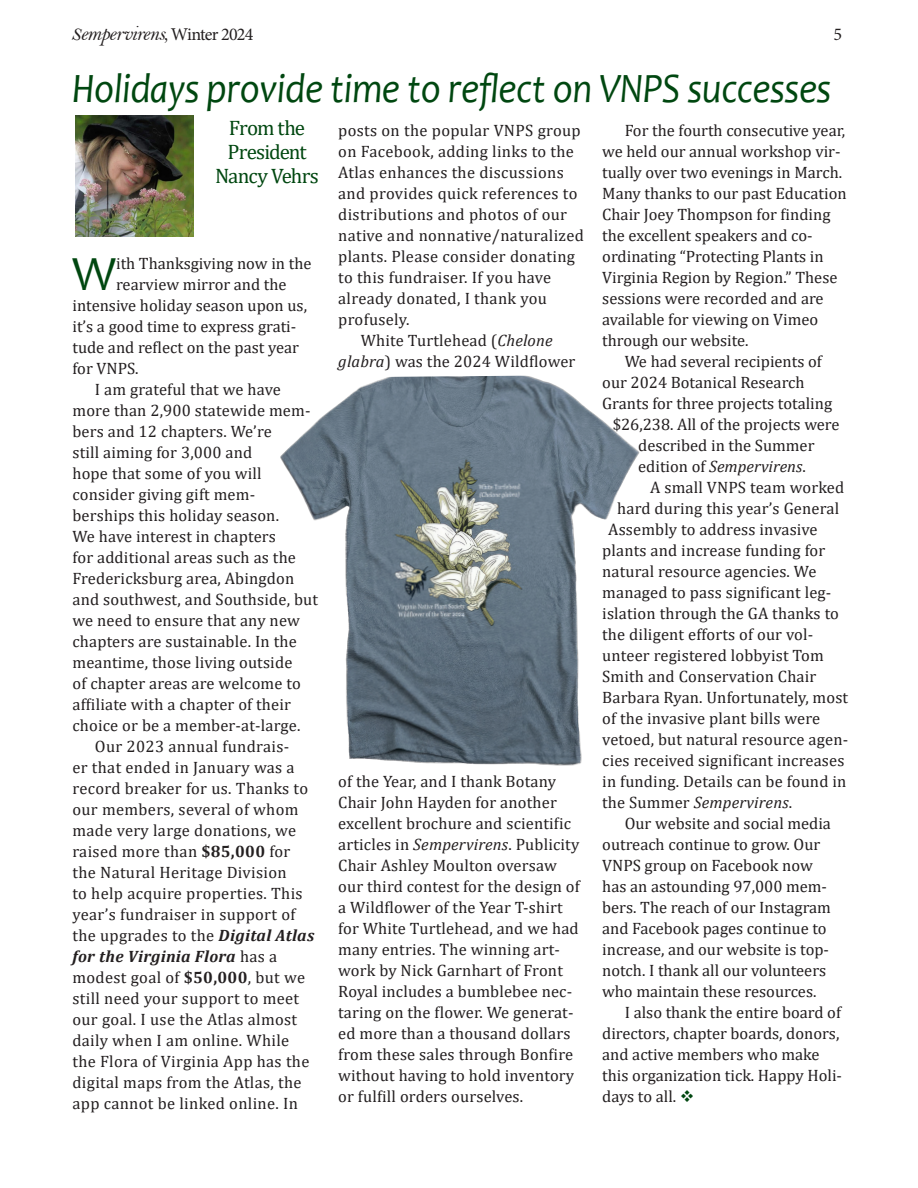
<style>
.page{position:relative;width:918px;height:1188px;background:#fff}
.page>*{position:absolute;margin:0;border:0;box-sizing:border-box;transform-origin:0 0}
.t1{font:49.5px "Candara";color:#004710}
._2-line_drop_cap__no_indent{font:italic 42px "Candara";letter-spacing:-.01em;color:#004710;scale:.9 1}
.hed-1{font:21px/24px "Cambria";letter-spacing:-.04em;color:#004710}
.flag-subtitle{font:21px "Bell MT Italic";letter-spacing:-.035em;color:#231f20}
.flag-subtitle-2{font:18px "Minion Pro";color:#231f20}
.t2{font:16.5px/21px "Cambria";letter-spacing:.01em;color:#231f20}
.t3{font:italic 16.5px "Cambria";letter-spacing:.005em;color:#231f20}
.s1{font-size:18px}
.s2{font-family:"Minion Pro";font-size:18px}
.s3{font-weight:700}
.s4{font-weight:700;font-style:italic}
.s5{font-style:italic}
.s6{font-style:normal}
.s7{color:#004710}
</style>
<div class="page">
<img style="left:75px;top:116px;width:119px;height:120px">
<img style="left:280px;top:375px;width:360px;height:391px">
<p class="flag-subtitle" style="left:71px;top:20px;width:184px"><span class="s1">S</span>empervirens<span class="s1">,</span> <span class="s2">Winter 2024</span></p>
<p class="flag-subtitle-2" style="left:834px;top:22px;width:10px">5</p>
<p class="_2-line_drop_cap__no_indent" style="left:72px;top:62px;width:845px">Holidays provide time to reflect on VNPS successes</p>
<p class="hed-1" style="left:227px;top:116px;width:81px">From the<br>President</p>
<p class="hed-1" style="left:215px;top:164px;width:105px">Nancy Vehrs</p>
<p class="t1" style="left:72px;top:243px;width:45px">W</p>
<p class="t2" style="left:116px;top:253px;width:197px">ith Thanksgiving now in the</p>
<p class="t2" style="left:116px;top:274px;width:172px">rearview mirror and the</p>
<p class="t2" style="left:72px;top:295px;width:236px">intensive holiday season upon us,</p>
<p class="t2" style="left:72px;top:316px;width:225px">it’s a good time to express grati-</p>
<p class="t2" style="left:72px;top:337px;width:228px">tude and reflect on the past year</p>
<p class="t2" style="left:72px;top:358px;width:68px">for VNPS.</p>
<p class="t2" style="left:72px;top:379px;width:247px;text-indent:22px">I am grateful that we have more than 2,900 statewide mem&shy;bers and 12 chapters. We’re<br>still aiming for 3,000 and<br>hope that some of you will consider giving gift mem&shy;berships this holiday season.<br>We have interest in chapters<br>for additional areas such as the<br>Fredericksburg area, Abingdon and southwest, and Southside, but we need to ensure that any new chapters are sustainable. In the meantime, those living outside<br>of chapter areas are welcome to affiliate with a chapter of their choice or be a member-at-large.</p>
<p class="t2" style="left:72px;top:736px;width:243px;text-indent:22px">Our 2023 annual fundrais-<br>er that ended in January was a record breaker for us. Thanks to our members, several of whom made very large donations, we raised more than <span class="s3">$85,000</span> for the Natural Heritage Division<br>to help acquire properties. This year’s fundraiser in support of the upgrades to the <span class="s4">Digital Atlas for the Virginia Flora</span> has a modest goal of <span class="s3">$50,000</span>, but we still need your support to meet our goal. I use the Atlas almost daily when I am online. While the Flora of Virginia App has the digital maps from the Atlas, the app cannot be linked online. In</p>
<p class="t2" style="left:338px;top:120px;width:247px">posts on the popular VNPS group on Facebook, adding links to the<br>Atlas enhances the discussions and provides quick references to distributions and photos of our native and nonnative/naturalized plants. Please consider donating to this fundraiser. If you have already donated, I thank you profusely.</p>
<p class="t2" style="left:338px;top:330px;width:239px;text-align:center">White Turtlehead (<span class="s5">Chelone glabra</span>) was the 2024 Wildflower</p>
<p class="t2" style="left:338px;top:771px;width:243px">of the Year, and I thank Botany<br>Chair John Hayden for another excellent brochure and scientific articles in <span class="s5">Sempervirens</span>. Publicity<br>Chair Ashley Moulton oversaw our third contest for the design of a Wildflower of the Year T-shirt for White Turtlehead, and we had many entries. The winning art&shy;work by Nick Garnhart of Front<br>Royal includes a bumblebee nec&shy;taring on the flower. We generat&shy;ed more than a thousand dollars from these sales through Bonfire without having to hold inventory or fulfill orders ourselves.</p>
<p class="t2" style="left:602px;top:120px;width:246px;text-indent:22px">For the fourth consecutive year, we held our annual workshop vir&shy;tually over two evenings in March.<br>Many thanks to our past Education<br>Chair Joey Thompson for finding the excellent speakers and co&shy;ordinating “Protecting Plants in<br>Virginia Region by Region.” These sessions were recorded and are available for viewing on Vimeo through our website.</p>
<p class="t2" style="left:625px;top:351px;width:199px">We had several recipients of</p>
<p class="t2" style="left:602px;top:372px;width:204px">our 2024 Botanical Research</p>
<p class="t2" style="left:602px;top:393px;width:231px">Grants for three projects totaling</p>
<p class="t2" style="left:613px;top:414px;width:228px">$26,238. All of the projects were</p>
<p class="t2" style="left:638px;top:435px;width:178px">described in the Summer</p>
<p class="t3" style="left:638px;top:455px;width:169px"><span class="s6">edition of</span> Sempervirens<span class="s6">.</span></p>
<p class="t2" style="left:650px;top:477px;width:196px">A small VNPS team worked</p>
<p class="t2" style="left:617px;top:498px;width:223px">hard during this year’s General</p>
<p class="t2" style="left:608px;top:519px;width:211px">Assembly to address invasive</p>
<p class="t2" style="left:602px;top:540px;width:225px">plants and increase funding for</p>
<p class="t2" style="left:602px;top:561px;width:216px">natural resource agencies. We</p>
<p class="t2" style="left:602px;top:582px;width:231px">managed to pass significant leg-</p>
<p class="t2" style="left:602px;top:603px;width:238px">islation through the GA thanks to</p>
<p class="t2" style="left:602px;top:624px;width:213px">the diligent efforts of our vol-</p>
<p class="t2" style="left:602px;top:645px;width:223px">unteer registered lobbyist Tom</p>
<p class="t2" style="left:602px;top:666px;width:216px">Smith and Conservation Chair</p>
<p class="t2" style="left:602px;top:687px;width:247px">Barbara Ryan. Unfortunately, most</p>
<p class="t2" style="left:602px;top:708px;width:220px">of the invasive plant bills were</p>
<p class="t2" style="left:602px;top:729px;width:247px">vetoed, but natural resource agen-</p>
<p class="t2" style="left:602px;top:750px;width:244px">cies received significant increases</p>
<p class="t2" style="left:602px;top:771px;width:246px">in funding. Details can be found in</p>
<p class="t3" style="left:602px;top:791px;width:191px"><span class="s6">the Summer</span> Sempervirens<span class="s6">.</span></p>
<p class="t2" style="left:602px;top:813px;width:230px;text-indent:22px">Our website and social media outreach continue to grow. Our<br>VNPS group on Facebook now has an astounding 97,000 mem&shy;bers. The reach of our Instagram and Facebook pages continue to increase, and our website is top&shy;notch. I thank all our volunteers who maintain these resources.</p>
<p class="t2" style="left:602px;top:1002px;width:241px;text-indent:22px">I also thank the entire board of directors, chapter boards, donors, and active members who make this organization tick. Happy Holi&shy;days to all. <span class="s7">❖</span></p>
</div>
